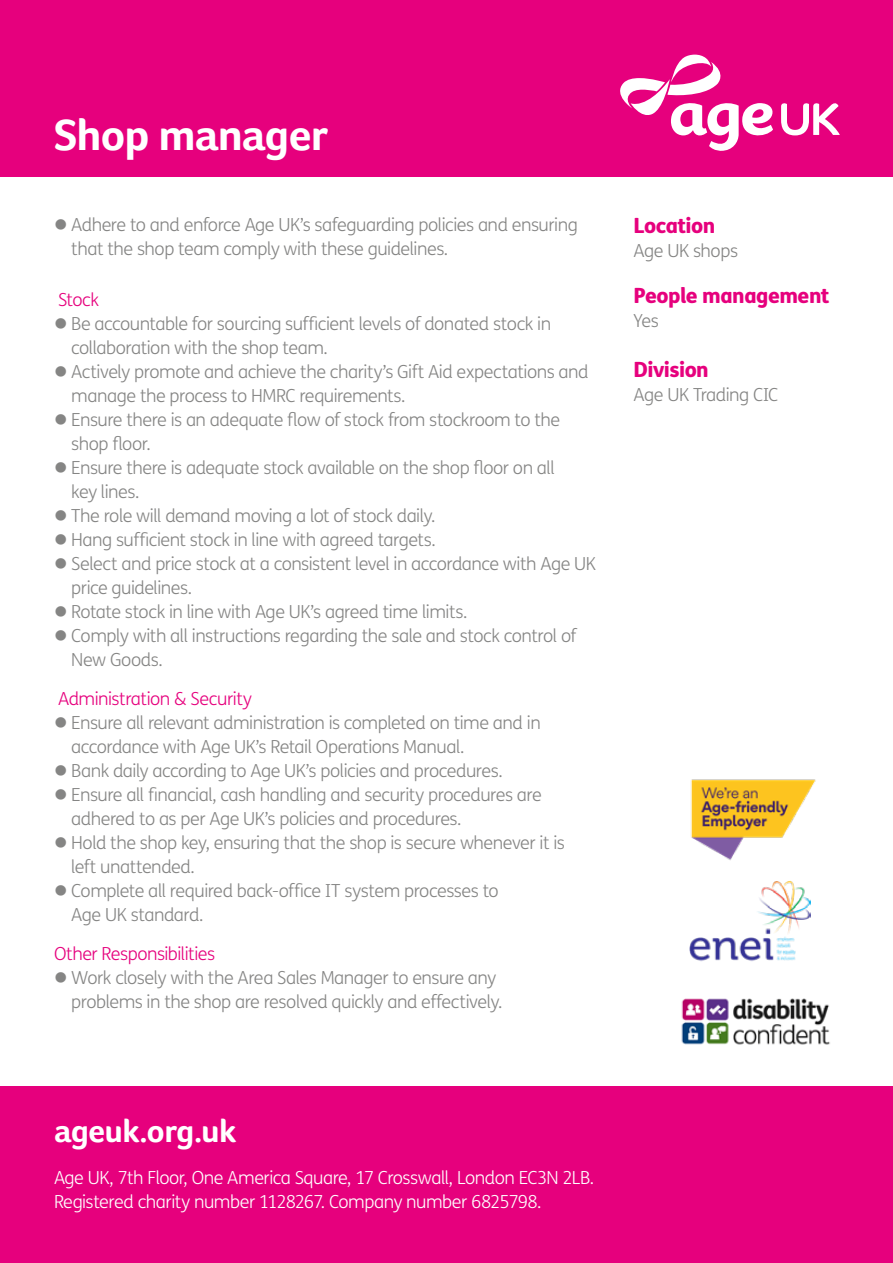
<style>
.page{position:relative;width:893px;height:1263px;background:#fff}
.page>*{position:absolute;margin:0;border:0;box-sizing:border-box;transform-origin:0 0}
.t1{font:700 45px "Foco Age UK";letter-spacing:-.025em;color:#fff}
.t2{font:700 33px "Foco Age UK";letter-spacing:-.02em;color:#fff}
.t3{font:800 21px "FS Me";letter-spacing:-.025em;color:#e6007d}
.t4{font:300 18px/24px "FS Me";letter-spacing:-.03em;color:#858584}
.t5{font:300 18px/24px "FS Me";letter-spacing:-.03em;color:#fff}
.t6{font:300 18px "FS Me";letter-spacing:-.025em;color:#e6007d}
</style>
<div class="page">
<div style="left:0;top:0;width:893px;height:177px;background:#e6007d"></div>
<svg style="left:620px;top:54px;width:220px;height:97px"></svg>
<div style="left:0;top:1086px;width:893px;height:177px;background:#e6007d"></div>
<img style="left:681px;top:998px;width:149px;height:47px">
<img style="left:689px;top:881px;width:122px;height:81px">
<img style="left:691px;top:779px;width:125px;height:82px">
<h1 class="t1" style="left:54px;top:109px;width:275px">Shop manager</h1>
<p class="t4" style="left:71px;top:212px;width:508px;text-indent:-17px">● Adhere to and enforce Age UK’s safeguarding policies and ensuring that the shop team comply with these guidelines.</p>
<p class="t6" style="left:58px;top:287px;width:42px">Stock</p>
<p class="t4" style="left:71px;top:311px;width:481px;text-indent:-17px">● Be accountable for sourcing sufficient levels of donated stock in collaboration with the shop team.</p>
<p class="t4" style="left:71px;top:359px;width:519px;text-indent:-17px">● Actively promote and achieve the charity’s Gift Aid expectations and manage the process to HMRC requirements.</p>
<p class="t4" style="left:71px;top:407px;width:491px;text-indent:-17px">● Ensure there is an adequate flow of stock from stockroom to the shop floor.</p>
<p class="t4" style="left:71px;top:455px;width:485px;text-indent:-17px">● Ensure there is adequate stock available on the shop floor on all key lines.</p>
<p class="t4" style="left:54px;top:503px;width:383px">● The role will demand moving a lot of stock daily.</p>
<p class="t4" style="left:54px;top:527px;width:383px">● Hang sufficient stock in line with agreed targets.</p>
<p class="t4" style="left:71px;top:551px;width:526px;text-indent:-17px">● Select and price stock at a consistent level in accordance with Age UK price guidelines.</p>
<p class="t4" style="left:54px;top:599px;width:415px">● Rotate stock in line with Age UK’s agreed time limits.</p>
<p class="t4" style="left:71px;top:623px;width:507px;text-indent:-17px">● Comply with all instructions regarding the sale and stock control of<br>New Goods.</p>
<p class="t6" style="left:58px;top:686px;width:195px">Administration &amp; Security</p>
<p class="t4" style="left:71px;top:710px;width:471px;text-indent:-17px">● Ensure all relevant administration is completed on time and in accordance with Age UK’s Retail Operations Manual.</p>
<p class="t4" style="left:54px;top:758px;width:450px">● Bank daily according to Age UK’s policies and procedures.</p>
<p class="t4" style="left:71px;top:782px;width:472px;text-indent:-17px">● Ensure all financial, cash handling and security procedures are adhered to as per Age UK’s policies and procedures.</p>
<p class="t4" style="left:71px;top:830px;width:495px;text-indent:-17px">● Hold the shop key, ensuring that the shop is secure whenever it is left unattended.</p>
<p class="t4" style="left:71px;top:878px;width:429px;text-indent:-17px">● Complete all required back-office IT system processes to<br>Age UK standard.</p>
<p class="t6" style="left:54px;top:941px;width:163px">Other Responsibilities</p>
<p class="t4" style="left:71px;top:965px;width:433px;text-indent:-17px">● Work closely with the Area Sales Manager to ensure any problems in the shop are resolved quickly and effectively.</p>
<p class="t3" style="left:634px;top:208px;width:83px">Location</p>
<p class="t4" style="left:634px;top:238px;width:106px">Age UK shops</p>
<p class="t3" style="left:634px;top:279px;width:198px">People management</p>
<p class="t4" style="left:634px;top:308px;width:27px">Yes</p>
<p class="t3" style="left:634px;top:352px;width:77px">Division</p>
<p class="t4" style="left:634px;top:382px;width:146px">Age UK Trading CIC</p>
<h2 class="t2" style="left:54px;top:1111px;width:184px">ageuk.org.uk</h2>
<p class="t5" style="left:54px;top:1165px;width:542px">Age UK, 7th Floor, One America Square, 17 Crosswall, London EC3N 2LB.<br>Registered charity number 1128267. Company number 6825798.</p>
</div>
